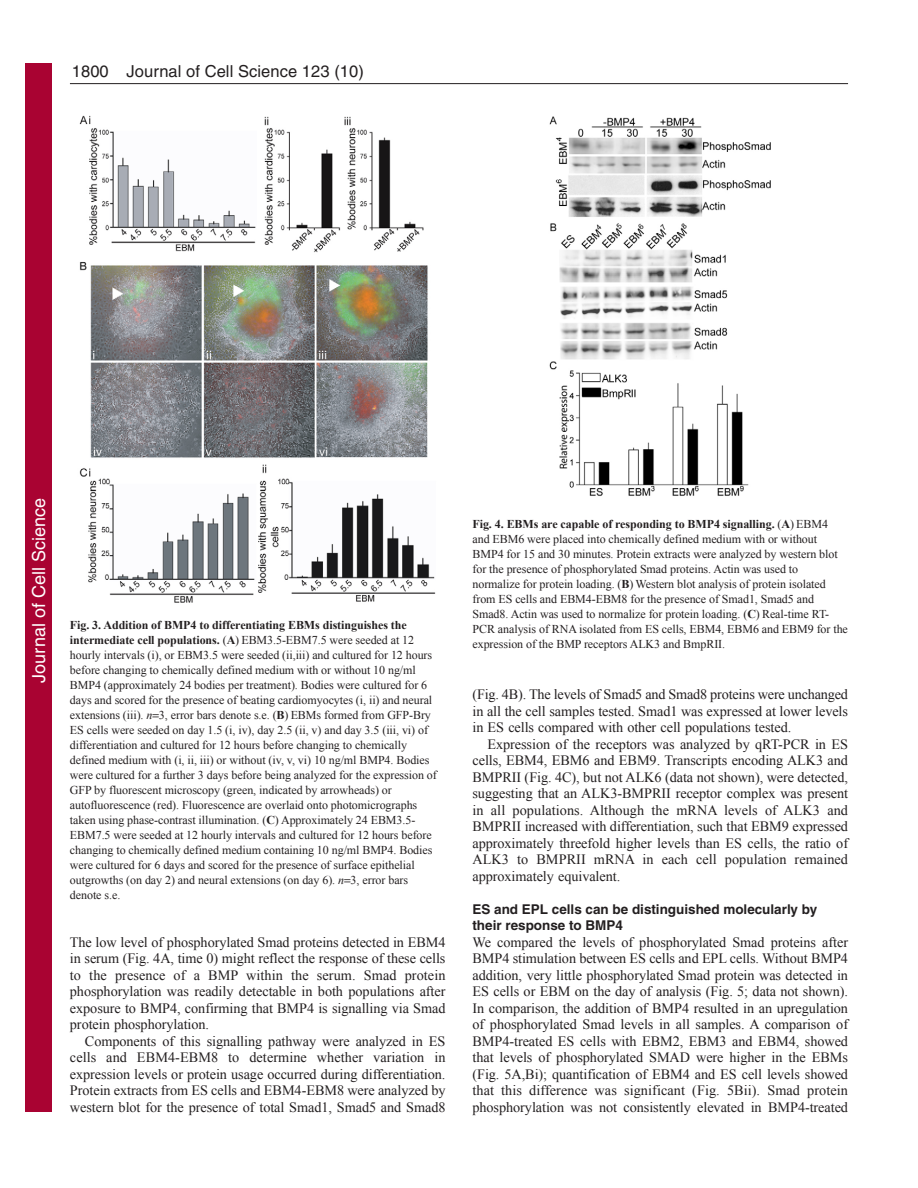
<style>
.page{position:relative;width:918px;height:1188px;background:#fff}
.page>*{position:absolute;margin:0;border:0;box-sizing:border-box;transform-origin:0 0}
.t1{font:18px "Helvetica";color:#fff}
.t2{font:16.5px "Helvetica";letter-spacing:.005em;color:#231f20}
.t3{font:14.25px/16.5px "Times New Roman";letter-spacing:-.005em;color:#231f20;text-align:justify}
.t4{font:700 13.5px/16.5px "Helvetica";color:#231f20}
.t5{font:12px/15px "Times New Roman";letter-spacing:-.005em;color:#231f20}
.s1{font-weight:700}
.s2{font-style:italic}
</style>
<div class="page">
<hr style="left:70px;top:83px;width:778px;height:1px;background:#231f20">
<img style="left:79px;top:115px;width:357px;height:488px">
<img style="left:549px;top:116px;width:222px;height:380px">
<div style="left:26px;top:64px;width:26px;height:1048px;background:#a90332"></div>
<p class="t2" style="left:72px;top:65px;width:294px">1800 Journal of Cell Science 123 (10)</p>
<p class="t1" style="left:28px;top:683px;width:186px;rotate:-90deg">Journal of Cell Science</p>
<p class="t5" style="left:70px;top:618px;width:368px"><span class="s1">Fig. 3. Addition of BMP4 to differentiating EBMs distinguishes the intermediate cell populations.</span> (<span class="s1">A</span>) EBM3.5-EBM7.5 were seeded at 12 hourly intervals (i), or EBM3.5 were seeded (ii,iii) and cultured for 12 hours before changing to chemically defined medium with or without 10 ng/ml BMP4 (approximately 24 bodies per treatment). Bodies were cultured for 6 days and scored for the presence of beating cardiomyocytes (i, ii) and neural extensions (iii). <span class="s2">n</span> 3, error bars denote s.e. (<span class="s1">B</span>) EBMs formed from GFP-Bry ES cells were seeded on day 1.5 (i, iv), day 2.5 (ii, v) and day 3.5 (iii, vi) of differentiation and cultured for 12 hours before changing to chemically defined medium with (i, ii, iii) or without (iv, v, vi) 10 ng/ml BMP4. Bodies were cultured for a further 3 days before being analyzed for the expression of GFP by fluorescent microscopy (green, indicated by arrowheads) or autofluorescence (red). Fluorescence are overlaid onto photomicrographs taken using phase-contrast illumination. (<span class="s1">C</span>) Approximately 24 EBM3.5- EBM7.5 were seeded at 12 hourly intervals and cultured for 12 hours before changing to chemically defined medium containing 10 ng/ml BMP4. Bodies were cultured for 6 days and scored for the presence of surface epithelial outgrowths (on day 2) and neural extensions (on day 6). <span class="s2">n</span> 3, error bars denote s.e.</p>
<p class="t3" style="left:70px;top:933px;width:377px">The low level of phosphorylated Smad proteins detected in EBM4 in serum (Fig. 4A, time 0) might reflect the response of these cells to the presence of a BMP within the serum. Smad protein phosphorylation was readily detectable in both populations after exposure to BMP4, confirming that BMP4 is signalling via Smad protein phosphorylation.</p>
<p class="t3" style="left:70px;top:1032px;width:377px;text-indent:15px">Components of this signalling pathway were analyzed in ES cells and EBM4-EBM8 to determine whether variation in expression levels or protein usage occurred during differentiation.<br>Protein extracts from ES cells and EBM4-EBM8 were analyzed by western blot for the presence of total Smad1, Smad5 and Smad8</p>
<p class="t5" style="left:472px;top:517px;width:377px"><span class="s1">Fig. 4. EBMs are capable of responding to BMP4 signalling.</span> (<span class="s1">A</span>) EBM4 and EBM6 were placed into chemically defined medium with or without BMP4 for 15 and 30 minutes. Protein extracts were analyzed by western blot for the presence of phosphorylated Smad proteins. Actin was used to normalize for protein loading. (<span class="s1">B</span>) Western blot analysis of protein isolated from ES cells and EBM4-EBM8 for the presence of Smad1, Smad5 and Smad8. Actin was used to normalize for protein loading. (<span class="s1">C</span>) Real-time RT-PCR analysis of RNA isolated from ES cells, EBM4, EBM6 and EBM9 for the expression of the BMP receptors ALK3 and BmpRII.</p>
<p class="t3" style="left:473px;top:686px;width:377px">(Fig. 4B). The levels of Smad5 and Smad8 proteins were unchanged in all the cell samples tested. Smad1 was expressed at lower levels in ES cells compared with other cell populations tested.</p>
<p class="t3" style="left:473px;top:735px;width:377px;text-indent:15px">Expression of the receptors was analyzed by qRT-PCR in ES cells, EBM4, EBM6 and EBM9. Transcripts encoding ALK3 and BMPRII (Fig. 4C), but not ALK6 (data not shown), were detected, suggesting that an ALK3-BMPRII receptor complex was present in all populations. Although the mRNA levels of ALK3 and BMPRII increased with differentiation, such that EBM9 expressed approximately threefold higher levels than ES cells, the ratio of ALK3 to BMPRII mRNA in each cell population remained approximately equivalent.</p>
<p class="t4" style="left:473px;top:902px;width:346px">ES and EPL cells can be distinguished molecularly by their response to BMP4</p>
<p class="t3" style="left:473px;top:933px;width:377px">We compared the levels of phosphorylated Smad proteins after BMP4 stimulation between ES cells and EPL cells. Without BMP4 addition, very little phosphorylated Smad protein was detected in ES cells or EBM on the day of analysis (Fig. 5; data not shown).<br>In comparison, the addition of BMP4 resulted in an upregulation of phosphorylated Smad levels in all samples. A comparison of BMP4-treated ES cells with EBM2, EBM3 and EBM4, showed that levels of phosphorylated SMAD were higher in the EBMs (Fig. 5A,Bi); quantification of EBM4 and ES cell levels showed that this difference was significant (Fig. 5Bii). Smad protein phosphorylation was not consistently elevated in BMP4-treated</p>
</div>
